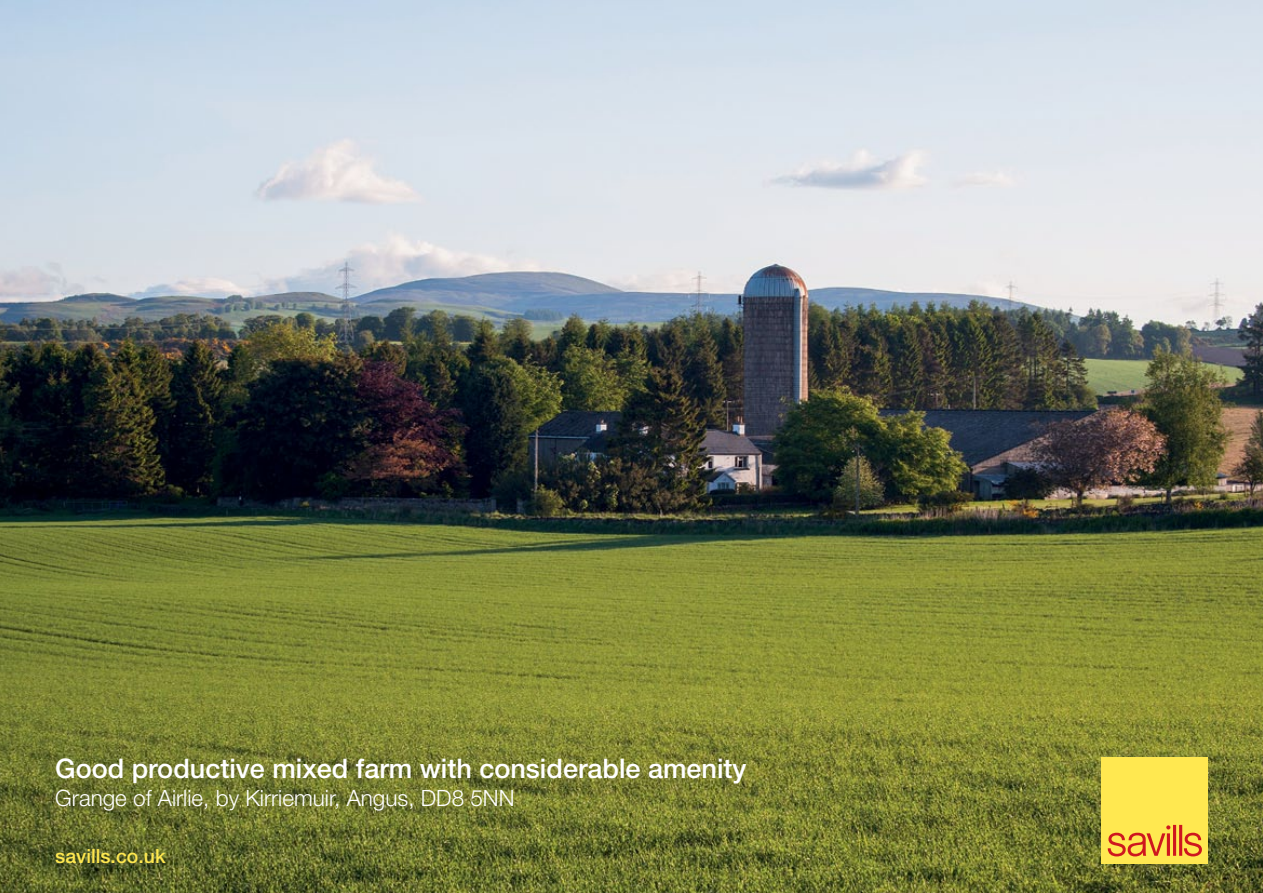
<style>
.page{position:relative;width:1263px;height:893px;background:#fff}
.page>*{position:absolute;margin:0;border:0;box-sizing:border-box;transform-origin:0 0}
.t1{font:500 27px "Helvetica Neue";color:#fff}
.t2{font:300 22.5px "Helvetica Neue";color:#fff}
.t3{font:500 19.5px "Helvetica Neue";color:#ffe850}
</style>
<div class="page">
<img style="left:0;top:0;width:1263px;height:893px">
<div style="left:1101px;top:757px;width:107px;height:106px;background:#ffe850"></div>
<svg style="left:1108px;top:825px;width:94px;height:31px"></svg>
<p class="t1" style="left:55px;top:752px;width:693px">Good productive mixed farm with considerable amenity</p>
<p class="t2" style="left:55px;top:785px;width:461px">Grange of Airlie, by Kirriemuir, Angus, DD8 5NN</p>
<p class="t3" style="left:55px;top:845px;width:112px">savills.co.uk</p>
</div>
